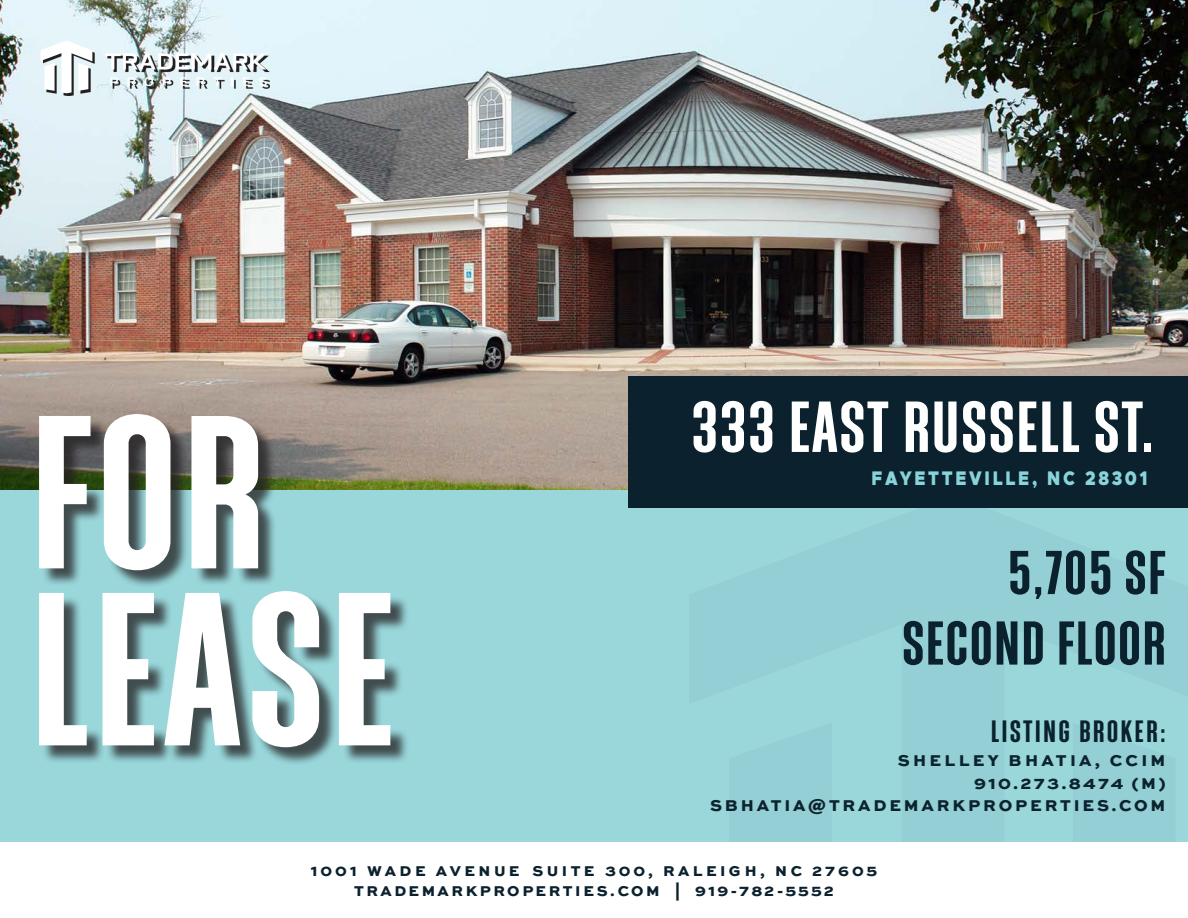
<style>
.page{position:relative;width:1188px;height:918px;background:#fff}
.page>*{position:absolute;margin:0;border:0;box-sizing:border-box;transform-origin:0 0}
.t1{font:700 190.5px "Athletic Condensed";letter-spacing:.02em;color:#fff}
.t2{font:700 63px "Athletic Condensed";letter-spacing:.02em;color:#fff}
.t3{font:700 54px "Athletic Condensed";letter-spacing:.02em;color:#0b222e}
.t4{font:700 27px "Athletic Condensed";letter-spacing:.08em;color:#0b222e}
.t5{font:900 19.8px "Metropolis";letter-spacing:.16em;color:#89d3da;scale:.86 1}
.t6{font:16.5px/22.5px "Sweet Sans Heavy SC";letter-spacing:.2em;color:#0b232e;text-align:right}
.t7{font:16.5px "Sweet Sans Heavy SC";letter-spacing:.17em;color:#0c232e}
.t8{font:15px "Sweet Sans Heavy SC";letter-spacing:.225em;color:#0b222e}
.t9{font:15px "Sweet Sans Heavy SC";letter-spacing:.16em;color:#0b222e}
.s1{color:#0c232e}
</style>
<div class="page">
<img style="left:0;top:0;width:1188px;height:490px">
<div style="left:0;top:490px;width:1188px;height:352px;background:#99d7db"></div>
<div style="left:629px;top:376px;width:559px;height:132px;background:#0b222e"></div>
<svg style="left:43px;top:43px;width:226px;height:53px;background:#cddce0"></svg>
<svg style="left:40px;top:40px;width:52px;height:53px"></svg>
<svg style="left:105px;top:53px;width:161px;height:16px"></svg>
<svg style="left:110px;top:77px;width:8px;height:9px"></svg>
<svg style="left:128px;top:77px;width:7px;height:9px"></svg>
<svg style="left:145px;top:77px;width:8px;height:9px"></svg>
<svg style="left:163px;top:77px;width:7px;height:9px"></svg>
<svg style="left:180px;top:77px;width:7px;height:9px"></svg>
<svg style="left:197px;top:77px;width:8px;height:9px"></svg>
<svg style="left:213px;top:77px;width:9px;height:9px"></svg>
<svg style="left:231px;top:77px;width:2px;height:9px"></svg>
<svg style="left:243px;top:77px;width:7px;height:9px"></svg>
<svg style="left:259px;top:77px;width:8px;height:9px"></svg>
<div style="left:41px;top:416px;width:368px;height:350px;background:#231f20;opacity:.75"></div>
<p class="t1" style="left:30px;top:380px;width:237px">FOR</p>
<p class="t1" style="left:30px;top:557px;width:367px">LEASE</p>
<p class="t2" style="left:691px;top:390px;width:464px">333 EAST RUSSELL ST.</p>
<p class="t5" style="left:871px;top:466px;width:323px">FAYETTEVILLE, NC 28301</p>
<p class="t3" style="left:1008px;top:541px;width:160px">5,705 SF</p>
<p class="t3" style="left:902px;top:611px;width:265px">SECOND FLOOR</p>
<p class="t4" style="left:991px;top:715px;width:176px">LISTING BROKER:</p>
<p class="t6" style="left:898px;top:750px;width:269px">SHELLEY BHATIA, CCIM<br><span class="s1">910.273.8474 (M)</span></p>
<p class="t7" style="left:710px;top:796px;width:457px">SBHATIA@TRADEMARKPROPERTIES.COM</p>
<p class="t8" style="left:311px;top:862px;width:568px">1001 WADE AVENUE SUITE 300, RALEIGH, NC 27605</p>
<p class="t9" style="left:354px;top:882px;width:481px">TRADEMARKPROPERTIES.COM | 919-782-5552</p>
</div>
